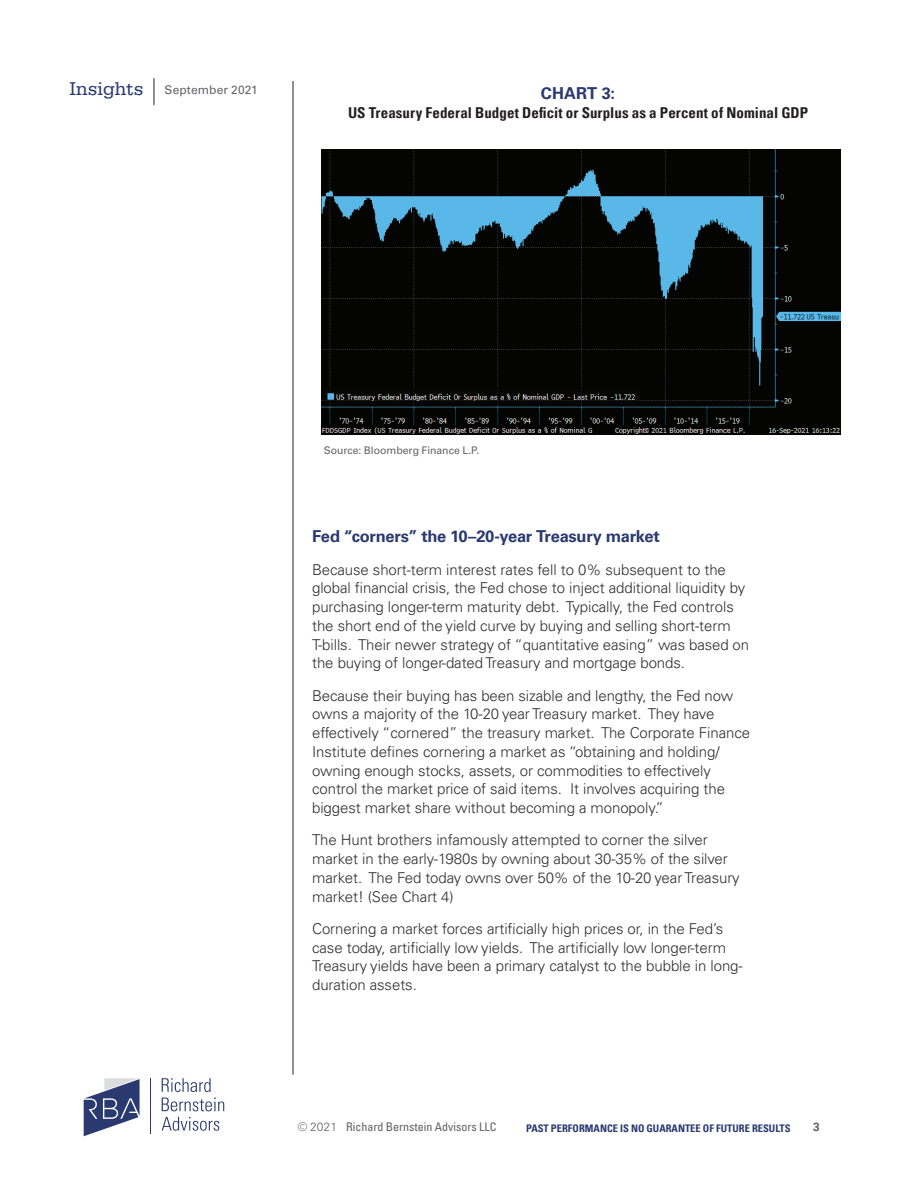
<style>
.page{position:relative;width:918px;height:1188px;background:#fff}
.page>*{position:absolute;margin:0;border:0;box-sizing:border-box;transform-origin:0 0}
.t1{font:19.5px "Serifa Std";color:#2a3a70}
.t2{font:700 16.5px "Univers LT Pro 65";letter-spacing:-.015em;color:#2a3a70}
.t3{font:300 15px/18.8px "Univers LT Pro 45";letter-spacing:-.005em;color:#312f30}
.t4{font:700 condensed 15px "Univers LT Pro";letter-spacing:.005em;color:#231f20}
.t5{font:condensed 12px "Univers LT Pro";color:#636366}
.t6{font:12px "Univers LT Pro 55 Roman";letter-spacing:.01em;color:#636366}
.t7{font:700 12px "Univers LT Pro 65";color:#636366}
.t8{font:700 condensed 10.5px "Univers LT Pro";color:#2a3a70}
.t9{font:10.5px "Univers LT Pro 55 Roman";letter-spacing:-.005em;color:#636366}
.s1{font-family:"Univers LT Pro 45";font-weight:300;font-stretch:normal}
</style>
<div class="page">
<hr style="left:293px;top:81px;width:1px;height:994px;background:#231f20">
<svg style="left:154px;top:78px;width:1px;height:27px"></svg>
<svg style="left:84px;top:1078px;width:56px;height:58px"></svg>
<hr style="left:151px;top:1078px;width:1px;height:55px;background:#2a3a70">
<svg style="left:162px;top:1117px;width:57px;height:14px"></svg>
<svg style="left:162px;top:1078px;width:49px;height:14px"></svg>
<svg style="left:162px;top:1098px;width:62px;height:13px"></svg>
<img style="left:321px;top:150px;width:519px;height:284px">
<h1 class="t1" style="left:70px;top:78px;width:76px">Insights</h1>
<p class="t6" style="left:165px;top:82px;width:95px">September 2021</p>
<p class="t2" style="left:541px;top:81px;width:76px">CHART 3:</p>
<p class="t4" style="left:348px;top:104px;width:462px">US Treasury Federal Budget Deficit or Surplus as a Percent of Nominal GDP</p>
<p class="t9" style="left:324px;top:443px;width:157px">Source: Bloomberg Finance L.P.</p>
<p class="t2" style="left:312px;top:525px;width:349px">Fed “corners” the 10–20-year Treasury market</p>
<p class="t3" style="left:312px;top:560px;width:439px">Because short-term interest rates fell to 0% subsequent to the global financial crisis, the Fed chose to inject additional liquidity by purchasing longer-term maturity debt. Typically, the Fed controls the short end of the yield curve by buying and selling short-term T-bills. Their newer strategy of “quantitative easing” was based on the buying of longer-dated Treasury and mortgage bonds.</p>
<p class="t3" style="left:312px;top:686px;width:440px">Because their buying has been sizable and lengthy, the Fed now owns a majority of the 10-20 year Treasury market. They have effectively “cornered” the treasury market. The Corporate Finance Institute defines cornering a market as “obtaining and holding/ owning enough stocks, assets, or commodities to effectively control the market price of said items. It involves acquiring the biggest market share without becoming a monopoly.”</p>
<p class="t3" style="left:312px;top:830px;width:429px">The Hunt brothers infamously attempted to corner the silver market in the early-1980s by owning about 30-35% of the silver market. The Fed today owns over 50% of the 10-20 year Treasury market! (See Chart 4)</p>
<p class="t3" style="left:312px;top:919px;width:432px">Cornering a market forces artificially high prices or, in the Fed’s case today, artificially low yields. The artificially low longer-term Treasury yields have been a primary catalyst to the bubble in long&shy;duration assets.</p>
<p class="t5" style="left:298px;top:1119px;width:200px"><span class="s1">© 2021</span> Richard Bernstein Advisors LLC</p>
<p class="t7" style="left:813px;top:1118px;width:8px">3</p>
<p class="t8" style="left:526px;top:1122px;width:266px">PAST PERFORMANCE IS NO GUARANTEE OF FUTURE RESULTS</p>
</div>
